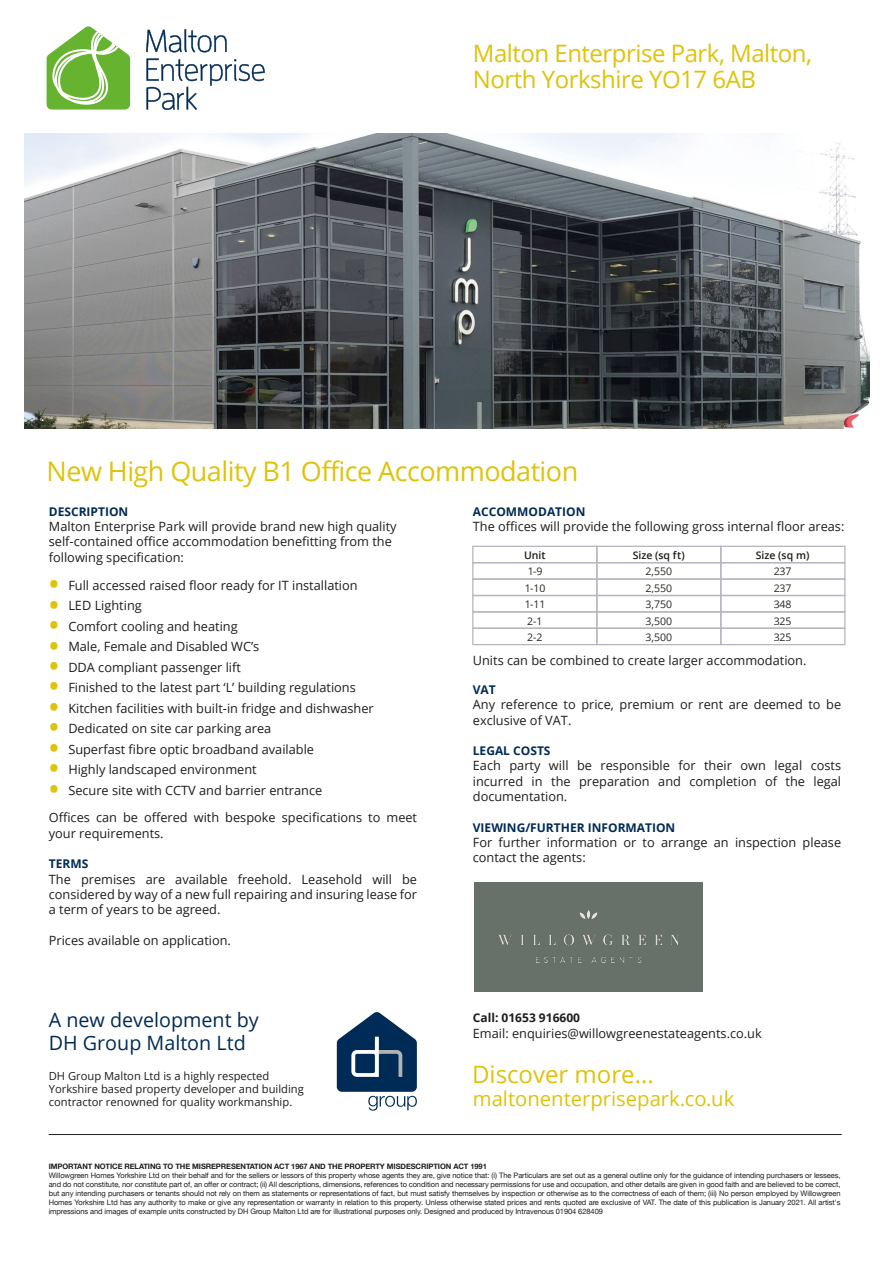
<style>
.page{position:relative;width:893px;height:1263px;background:#fff}
.page>*{position:absolute;margin:0;border:0;box-sizing:border-box;transform-origin:0 0}
.t1{font:33px "Open Sans";color:#dec30c}
.t2{font:27px "Open Sans";letter-spacing:-.02em;color:#dec30c}
.t3{font:24px/25.8px "Open Sans";letter-spacing:-.02em;color:#dec309}
.t4{font:24px "Open Sans";color:#dec30c}
.t5{font:20.25px "Open Sans";color:#dec30c}
.t6{font:19.8px/23.7px "Open Sans";color:#002b56}
.t7{font:12.75px/20.5px "Open Sans";color:#1d1d1b}
.t8{font:700 12px "Open Sans";color:#002b56}
.t9{font:700 12px "Open Sans";color:#1d1d1b}
.t10{font:11.25px/13.4px "Open Sans";color:#1d1d1b}
.t11{font:10.5px "Open Sans";color:#1d1d1b}
.t12{font:600 10.5px "Open Sans";color:#1d1d1b}
.t13{font:7.5px/9px "Helvetica Neue";letter-spacing:-.01em;color:#1d1d1b;text-align:justify}
.t14{font:700 7.5px "Helvetica Neue";letter-spacing:-.01em;color:#1d1d1b}
</style>
<div class="page">
<hr style="left:49px;top:1134px;width:793px;height:1px;background:#1d1d1b">
<img style="left:24px;top:133px;width:845px;height:296px">
<svg style="left:146px;top:29px;width:119px;height:81px"></svg>
<svg style="left:47px;top:26px;width:83px;height:84px"></svg>
<svg style="left:337px;top:1012px;width:80px;height:99px"></svg>
<div style="left:472px;top:546px;width:125px;height:17px;border:1px solid #b4b7be"></div>
<div style="left:596px;top:546px;width:125px;height:17px;border:1px solid #b4b7be"></div>
<div style="left:720px;top:546px;width:125px;height:17px;border:1px solid #b4b7be"></div>
<div style="left:472px;top:562px;width:125px;height:18px;border:1px solid #b4b7be"></div>
<div style="left:596px;top:562px;width:125px;height:18px;border:1px solid #b4b7be"></div>
<div style="left:720px;top:562px;width:125px;height:18px;border:1px solid #b4b7be"></div>
<div style="left:472px;top:578px;width:125px;height:18px;border:1px solid #b4b7be"></div>
<div style="left:596px;top:578px;width:125px;height:18px;border:1px solid #b4b7be"></div>
<div style="left:720px;top:578px;width:125px;height:18px;border:1px solid #b4b7be"></div>
<div style="left:472px;top:595px;width:125px;height:17px;border:1px solid #b4b7be"></div>
<div style="left:596px;top:595px;width:125px;height:17px;border:1px solid #b4b7be"></div>
<div style="left:720px;top:595px;width:125px;height:17px;border:1px solid #b4b7be"></div>
<div style="left:472px;top:611px;width:125px;height:18px;border:1px solid #b4b7be"></div>
<div style="left:596px;top:611px;width:125px;height:18px;border:1px solid #b4b7be"></div>
<div style="left:720px;top:611px;width:125px;height:18px;border:1px solid #b4b7be"></div>
<div style="left:472px;top:627px;width:125px;height:18px;border:1px solid #b4b7be"></div>
<div style="left:596px;top:627px;width:125px;height:18px;border:1px solid #b4b7be"></div>
<div style="left:720px;top:627px;width:125px;height:18px;border:1px solid #b4b7be"></div>
<div style="left:474px;top:881px;width:228px;height:110px;background:#687169"></div>
<img style="left:498px;top:911px;width:180px;height:51px">
<h3 class="t3" style="left:473px;top:40px;width:341px">Malton Enterprise Park, Malton,<br>North Yorkshire YO17 6AB</h3>
<h2 class="t2" style="left:47px;top:453px;width:533px">New High Quality B1 Office Accommodation</h2>
<p class="t8" style="left:473px;top:503px;width:114px">ACCOMMODATION</p>
<p class="t7" style="left:473px;top:516px;width:373px">The offices will provide the following gross internal floor areas:</p>
<p class="t8" style="left:49px;top:503px;width:81px">DESCRIPTION</p>
<p class="t7" style="left:49px;top:518px;width:349px;line-height:15.3px">Malton Enterprise Park will provide brand new high quality self-contained office accommodation benefitting from the following specification:</p>
<p class="t12" style="left:524px;top:548px;width:23px">Unit</p>
<p class="t12" style="left:633px;top:548px;width:54px">Size (sq ft)</p>
<p class="t12" style="left:756px;top:548px;width:55px">Size (sq m)</p>
<p class="t11" style="left:527px;top:564px;width:17px">1-9</p>
<p class="t11" style="left:645px;top:564px;width:28px">2,550</p>
<p class="t11" style="left:774px;top:564px;width:20px">237</p>
<p class="t11" style="left:524px;top:580px;width:23px">1-10</p>
<p class="t11" style="left:645px;top:580px;width:28px">2,550</p>
<p class="t11" style="left:774px;top:580px;width:20px">237</p>
<p class="t11" style="left:524px;top:597px;width:23px">1-11</p>
<p class="t11" style="left:645px;top:597px;width:28px">3,750</p>
<p class="t11" style="left:774px;top:597px;width:20px">348</p>
<p class="t11" style="left:527px;top:614px;width:17px">2-1</p>
<p class="t11" style="left:645px;top:614px;width:28px">3,500</p>
<p class="t11" style="left:774px;top:614px;width:20px">325</p>
<p class="t11" style="left:527px;top:630px;width:17px">2-2</p>
<p class="t11" style="left:645px;top:630px;width:28px">3,500</p>
<p class="t11" style="left:774px;top:630px;width:20px">325</p>
<p class="t7" style="left:68px;top:574px;width:307px">Full accessed raised floor ready for IT installation LED Lighting<br>Comfort cooling and heating<br>Male, Female and Disabled WC’s<br>DDA compliant passenger lift<br>Finished to the latest part ‘L’ building regulations Kitchen facilities with built-in fridge and dishwasher Dedicated on site car parking area<br>Superfast fibre optic broadband available<br>Highly landscaped environment<br>Secure site with CCTV and barrier entrance</p>
<h1 class="t1" style="left:48px;top:561px;width:14px">•</h1>
<h1 class="t1" style="left:48px;top:582px;width:14px">•</h1>
<h1 class="t1" style="left:48px;top:602px;width:14px">•</h1>
<h1 class="t1" style="left:48px;top:623px;width:14px">•</h1>
<h1 class="t1" style="left:48px;top:643px;width:14px">•</h1>
<h1 class="t1" style="left:48px;top:664px;width:14px">•</h1>
<h1 class="t1" style="left:48px;top:684px;width:14px">•</h1>
<h1 class="t1" style="left:48px;top:705px;width:14px">•</h1>
<h1 class="t1" style="left:48px;top:725px;width:14px">•</h1>
<h1 class="t1" style="left:48px;top:746px;width:14px">•</h1>
<h1 class="t1" style="left:48px;top:766px;width:14px">•</h1>
<p class="t7" style="left:473px;top:650px;width:335px">Units can be combined to create larger accommodation.</p>
<p class="t8" style="left:473px;top:681px;width:25px">VAT</p>
<p class="t7" style="left:473px;top:697px;width:370px;line-height:15.3px">Any reference to price, premium or rent are deemed to be exclusive of VAT.</p>
<p class="t8" style="left:473px;top:742px;width:79px">LEGAL COSTS</p>
<p class="t7" style="left:473px;top:758px;width:370px;line-height:15.3px;text-align:justify">Each party will be responsible for their own legal costs incurred in the preparation and completion of the legal documentation.</p>
<p class="t8" style="left:473px;top:819px;width:204px">VIEWING/FURTHER INFORMATION</p>
<p class="t7" style="left:473px;top:834px;width:370px;line-height:15.3px">For further information or to arrange an inspection please contact the agents:</p>
<p class="t7" style="left:49px;top:810px;width:370px;line-height:15.3px">Offices can be offered with bespoke specifications to meet your requirements.</p>
<p class="t8" style="left:49px;top:855px;width:41px">TERMS</p>
<p class="t7" style="left:49px;top:871px;width:370px;line-height:15.3px;text-align:justify">The premises are available freehold. Leasehold will be considered by way of a new full repairing and insuring lease for a term of years to be agreed.</p>
<p class="t7" style="left:49px;top:929px;width:184px">Prices available on application.</p>
<h3 class="t6" style="left:49px;top:1007px;width:212px">A new development by<br>DH Group Malton Ltd</h3>
<p class="t10" style="left:49px;top:1068px;width:256px">DH Group Malton Ltd is a highly respected<br>Yorkshire based property developer and building contractor renowned for quality workmanship.</p>
<p class="t9" style="left:473px;top:1010px;width:109px">Call: 01653 916600</p>
<p class="t7" style="left:473px;top:1022px;width:290px">Email: enquiries@willowgreenestateagents.co.uk</p>
<h3 class="t4" style="left:472px;top:1057px;width:183px">Discover more...</h3>
<h3 class="t5" style="left:473px;top:1085px;width:263px">maltonenterprisepark.co.uk</h3>
<p class="t14" style="left:49px;top:1160px;width:440px">IMPORTANT NOTICE RELATING TO THE MISREPRESENTATION ACT 1967 AND THE PROPERTY MISDESCRIPTION ACT 1991</p>
<p class="t13" style="left:49px;top:1171px;width:793px">Willowgreen Homes Yorkshire Ltd on their behalf and for the sellers or lessors of this property whose agents they are, give notice that: (i) The Particulars are set out as a general outline only for the guidance of intending purchasers or lessees, and do not constitute, nor constitute part of, an offer or contract; (ii) All descriptions, dimensions, references to condition and necessary permissions for use and occupation, and other details are given in good faith and are believed to be correct, but any intending purchasers or tenants should not rely on them as statements or representations of fact, but must satisfy themselves by inspection or otherwise as to the correctness of each of them; (iii) No person employed by Willowgreen Homes Yorkshire Ltd has any authority to make or give any representation or warranty in relation to this property. Unless otherwise stated prices and rents quoted are exclusive of VAT. The date of this publication is January 2021. All artist's impressions and images of example units constructed by DH Group Malton Ltd are for illustrational purposes only. Designed and produced by Intravenous 01904 628409</p>
</div>
